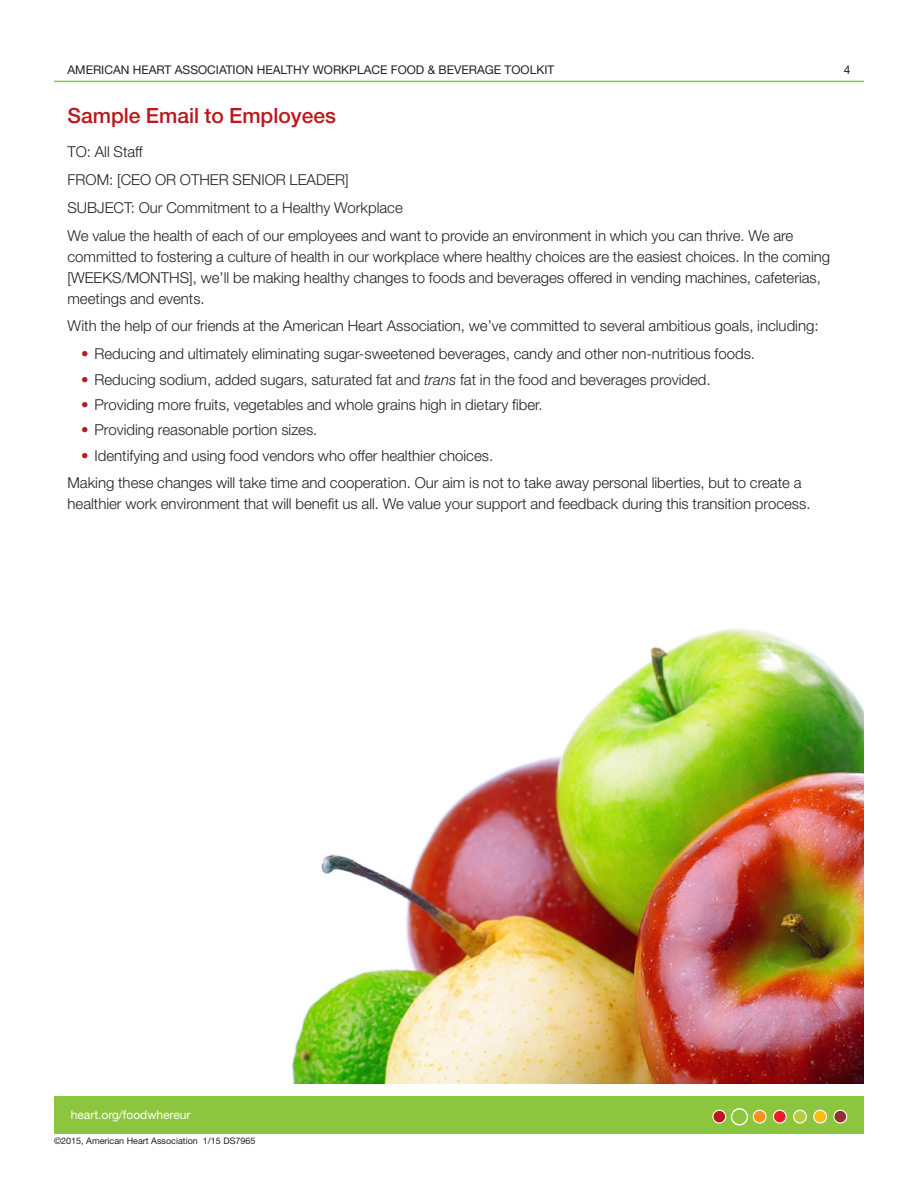
<style>
.page{position:relative;width:918px;height:1188px;background:#fff}
.page>*{position:absolute;margin:0;border:0;box-sizing:border-box;transform-origin:0 0}
.t1{font:500 21px "Helvetica Neue LT Std";color:#ba181d}
.t2{font:300 15px/21px "Helvetica Neue LT Std";color:#231f20}
.t3{font:12px "Helvetica Neue LT Std";color:#231f20}
.t4{font:12px "Helvetica Neue LT Std";color:#fff}
.t5{font:9px "Helvetica Neue LT Std";color:#231f20}
.s1{color:#ba181d}
.s2{font-style:italic}
</style>
<div class="page">
<img style="left:291px;top:628px;width:573px;height:455px">
<div style="left:54px;top:1096px;width:810px;height:38px;background:#8bc63e"></div>
<svg style="left:732px;top:1109px;width:15px;height:16px"></svg>
<div style="left:731px;top:1108px;width:17px;height:18px;border:1px solid #fff;border-radius:50%"></div>
<div style="left:713px;top:1110px;width:13px;height:13px;background:#ba181d;border-radius:50%"></div>
<div style="left:712px;top:1110px;width:14px;height:14px;border:1px solid #fff;border-radius:50%"></div>
<svg style="left:753px;top:1110px;width:13px;height:13px"></svg>
<div style="left:753px;top:1110px;width:14px;height:14px;border:1px solid #fff;border-radius:50%"></div>
<div style="left:773px;top:1110px;width:13px;height:13px;background:#ee1d23;border-radius:50%"></div>
<div style="left:773px;top:1110px;width:14px;height:14px;border:1px solid #fff;border-radius:50%"></div>
<div style="left:794px;top:1110px;width:12px;height:13px;background:#b8cd40;border-radius:50%"></div>
<div style="left:793px;top:1110px;width:14px;height:14px;border:1px solid #fff;border-radius:50%"></div>
<svg style="left:814px;top:1110px;width:13px;height:13px"></svg>
<div style="left:813px;top:1110px;width:14px;height:14px;border:1px solid #fff;border-radius:50%"></div>
<div style="left:834px;top:1110px;width:13px;height:13px;background:#912f33;border-radius:50%"></div>
<div style="left:833px;top:1110px;width:14px;height:14px;border:1px solid #fff;border-radius:50%"></div>
<hr style="left:54px;top:81px;width:810px;height:1px;background:#8bc63e">
<p class="t3" style="left:68px;top:63px;width:488px">AMERICAN HEART ASSOCIATION HEALTHY WORKPLACE FOOD &amp; BEVERAGE TOOLKIT</p>
<p class="t3" style="left:844px;top:63px;width:8px">4</p>
<p class="t1" style="left:68px;top:103px;width:270px">Sample Email to Employees</p>
<p class="t2" style="left:68px;top:141px;width:77px">TO: All Staff</p>
<p class="t2" style="left:68px;top:169px;width:283px">FROM: [CEO OR OTHER SENIOR LEADER]</p>
<p class="t2" style="left:68px;top:197px;width:337px">SUBJECT: Our Commitment to a Healthy Workplace</p>
<p class="t2" style="left:68px;top:225px;width:764px">We value the health of each of our employees and want to provide an environment in which you can thrive. We are committed to fostering a culture of health in our workplace where healthy choices are the easiest choices. In the coming [WEEKS/MONTHS], we’ll be making healthy changes to foods and beverages offered in vending machines, cafeterias, meetings and events.</p>
<p class="t2" style="left:68px;top:315px;width:753px">With the help of our friends at the American Heart Association, we’ve committed to several ambitious goals, including:</p>
<p class="t2" style="left:81px;top:343px;width:676px"><span class="s1">•</span> Reducing and ultimately eliminating sugar-sweetened beverages, candy and other non-nutritious foods.</p>
<p class="t2" style="left:81px;top:368px;width:631px"><span class="s1">•</span> Reducing sodium, added sugars, saturated fat and <span class="s2">trans</span> fat in the food and beverages provided.</p>
<p class="t2" style="left:81px;top:394px;width:463px"><span class="s1">•</span> Providing more fruits, vegetables and whole grains high in dietary fiber.</p>
<p class="t2" style="left:81px;top:419px;width:238px"><span class="s1">•</span> Providing reasonable portion sizes.</p>
<p class="t2" style="left:81px;top:444px;width:414px"><span class="s1">•</span> Identifying and using food vendors who offer healthier choices.</p>
<p class="t2" style="left:68px;top:472px;width:745px">Making these changes will take time and cooperation. Our aim is not to take away personal liberties, but to create a healthier work environment that will benefit us all. We value your support and feedback during this transition process.</p>
<p class="t4" style="left:71px;top:1108px;width:121px">heart.org/foodwhereur</p>
<p class="t5" style="left:54px;top:1136px;width:203px">©2015, American Heart Association 1/15 DS7965</p>
</div>
